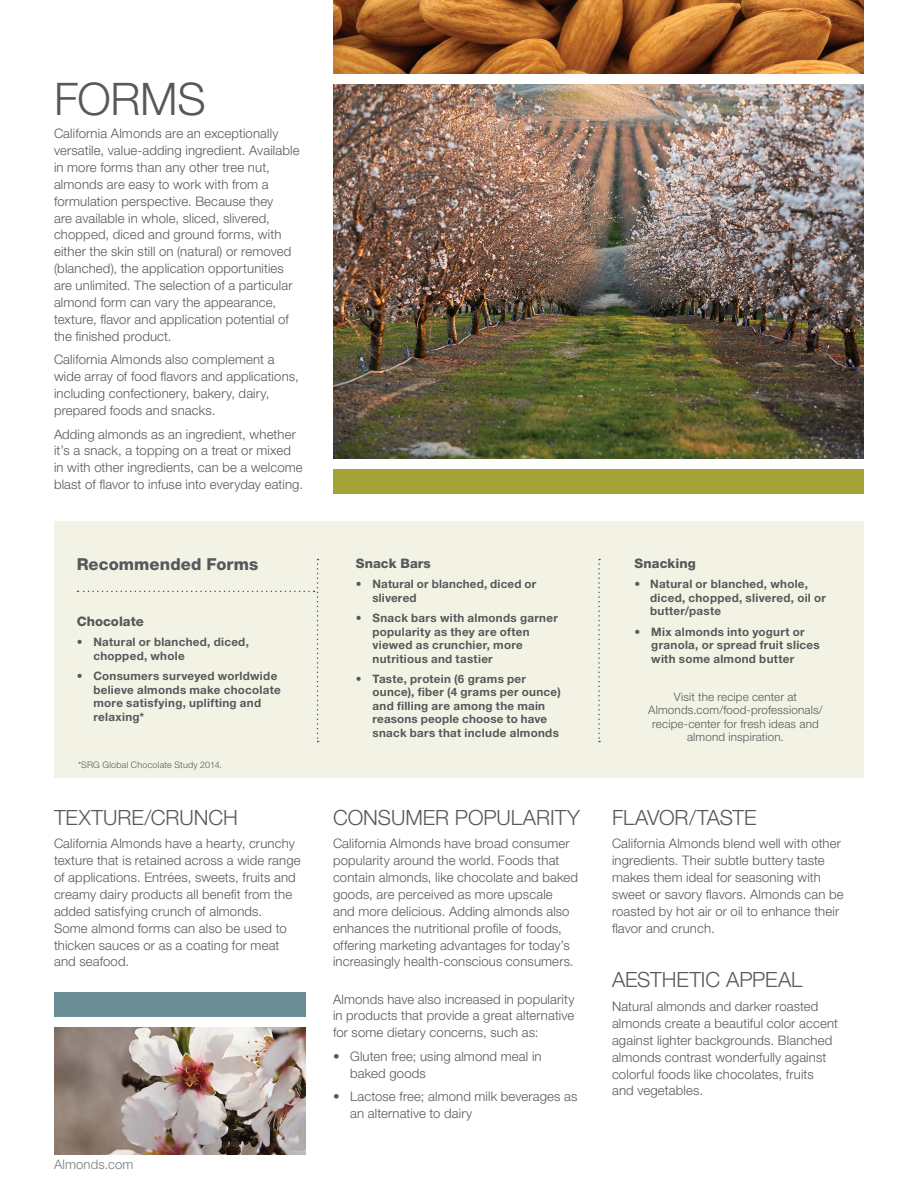
<style>
.page{position:relative;width:918px;height:1188px;background:#fff}
.page>*{position:absolute;margin:0;border:0;box-sizing:border-box;transform-origin:0 0}
.t1{font:300 45px "Helvetica Neue LT Std";letter-spacing:-.005em;color:#57585a}
.t2{font:300 21px "Helvetica Neue LT Std";letter-spacing:-.005em;color:#57585a}
.t3{font:800 16.5px "Helvetica Neue LT Std";letter-spacing:.005em;color:#57585a}
.t4{font:300 13.2px/17px "Helvetica Neue LT Std";letter-spacing:.01em;color:#57585a}
.t5{font:800 13.2px "Helvetica Neue LT Std";letter-spacing:.005em;color:#57585a}
.t6{font:300 13.2px "Helvetica Neue LT Std";letter-spacing:.01em;color:#787a7d}
.t7{font:700 11.7px/13.5px "Helvetica Neue LT Std";letter-spacing:.025em;color:#57585a}
.t8{font:300 11.7px/13.5px "Helvetica Neue LT Std";letter-spacing:.015em;color:#57585a;text-align:center}
.t9{font:300 9px "Helvetica Neue LT Std";letter-spacing:.025em;color:#57585a}
</style>
<div class="page">
<img style="left:333px;top:85px;width:531px;height:373px">
<img style="left:333px;top:0;width:531px;height:73px">
<div style="left:333px;top:469px;width:531px;height:25px;background:#a4a335"></div>
<div style="left:54px;top:993px;width:252px;height:24px;background:#6b8d94"></div>
<img style="left:54px;top:1028px;width:252px;height:126px">
<div style="left:54px;top:522px;width:810px;height:256px;background:#f3f3e5"></div>
<svg style="left:598px;top:559px;width:2px;height:183px"></svg>
<svg style="left:77px;top:559px;width:242px;height:183px"></svg>
<h1 class="t1" style="left:54px;top:71px;width:153px">FORMS</h1>
<p class="t4" style="left:54px;top:125px;width:247px">California Almonds are an exceptionally versatile, value-adding ingredient. Available in more forms than any other tree nut, almonds are easy to work with from a formulation perspective. Because they<br>are available in whole, sliced, slivered, chopped, diced and ground forms, with either the skin still on (natural) or removed (blanched), the application opportunities are unlimited. The selection of a particular almond form can vary the appearance, texture, flavor and application potential of the finished product.</p>
<p class="t4" style="left:54px;top:351px;width:246px">California Almonds also complement a wide array of food flavors and applications, including confectionery, bakery, dairy, prepared foods and snacks.</p>
<p class="t4" style="left:54px;top:425px;width:251px">Adding almonds as an ingredient, whether it’s a snack, a topping on a treat or mixed in with other ingredients, can be a welcome blast of flavor to infuse into everyday eating.</p>
<p class="t3" style="left:77px;top:554px;width:183px">Recommended Forms</p>
<p class="t5" style="left:635px;top:556px;width:63px">Snacking</p>
<p class="t7" style="left:650px;top:577px;width:178px;text-indent:-16px">• Natural or blanched, whole, diced, chopped, slivered, oil or butter/paste</p>
<p class="t7" style="left:651px;top:624px;width:170px;text-indent:-17px">• Mix almonds into yogurt or granola, or spread fruit slices with some almond butter</p>
<p class="t5" style="left:356px;top:556px;width:77px">Snack Bars</p>
<p class="t7" style="left:372px;top:577px;width:165px;text-indent:-17px">• Natural or blanched, diced or slivered</p>
<p class="t7" style="left:373px;top:611px;width:187px;text-indent:-17px">• Snack bars with almonds garner popularity as they are often viewed as crunchier, more nutritious and tastier</p>
<p class="t7" style="left:373px;top:672px;width:190px;text-indent:-17px">• Taste, protein (6 grams per ounce), fiber (4 grams per ounce) and filling are among the main reasons people choose to have snack bars that include almonds</p>
<p class="t5" style="left:77px;top:613px;width:69px">Chocolate</p>
<p class="t7" style="left:93px;top:635px;width:157px;text-indent:-17px">• Natural or blanched, diced, chopped, whole</p>
<p class="t7" style="left:93px;top:669px;width:189px;text-indent:-17px">• Consumers surveyed worldwide believe almonds make chocolate more satisfying, uplifting and relaxing*</p>
<p class="t8" style="left:648px;top:689px;width:176px">Visit the recipe center at<br>Almonds.com/food-professionals/ recipe-center for fresh ideas and almond inspiration.</p>
<p class="t9" style="left:78px;top:760px;width:146px">*SRG Global Chocolate Study 2014.</p>
<h2 class="t2" style="left:54px;top:804px;width:185px">TEXTURE/CRUNCH</h2>
<p class="t4" style="left:54px;top:835px;width:248px">California Almonds have a hearty, crunchy texture that is retained across a wide range of applications. Entrées, sweets, fruits and creamy dairy products all benefit from the added satisfying crunch of almonds.<br>Some almond forms can also be used to thicken sauces or as a coating for meat and seafood.</p>
<p class="t6" style="left:54px;top:1156px;width:81px">Almonds.com</p>
<h2 class="t2" style="left:333px;top:804px;width:249px">CONSUMER POPULARITY</h2>
<p class="t4" style="left:333px;top:835px;width:247px">California Almonds have broad consumer popularity around the world. Foods that contain almonds, like chocolate and baked goods, are perceived as more upscale<br>and more delicious. Adding almonds also enhances the nutritional profile of foods, offering marketing advantages for today’s increasingly health-conscious consumers.</p>
<p class="t4" style="left:333px;top:990px;width:243px;text-align:justify">Almonds have also increased in popularity in products that provide a great alternative for some dietary concerns, such as:</p>
<p class="t4" style="left:350px;top:1047px;width:193px;text-indent:-17px">• Gluten free; using almond meal in baked goods</p>
<p class="t4" style="left:350px;top:1088px;width:229px;text-indent:-17px">• Lactose free; almond milk beverages as an alternative to dairy</p>
<h2 class="t2" style="left:612px;top:804px;width:146px">FLAVOR/TASTE</h2>
<p class="t4" style="left:612px;top:835px;width:233px">California Almonds blend well with other ingredients. Their subtle buttery taste makes them ideal for seasoning with sweet or savory flavors. Almonds can be roasted by hot air or oil to enhance their flavor and crunch.</p>
<h2 class="t2" style="left:612px;top:967px;width:192px">AESTHETIC APPEAL</h2>
<p class="t4" style="left:612px;top:998px;width:228px">Natural almonds and darker roasted almonds create a beautiful color accent against lighter backgrounds. Blanched almonds contrast wonderfully against colorful foods like chocolates, fruits and vegetables.</p>
</div>
